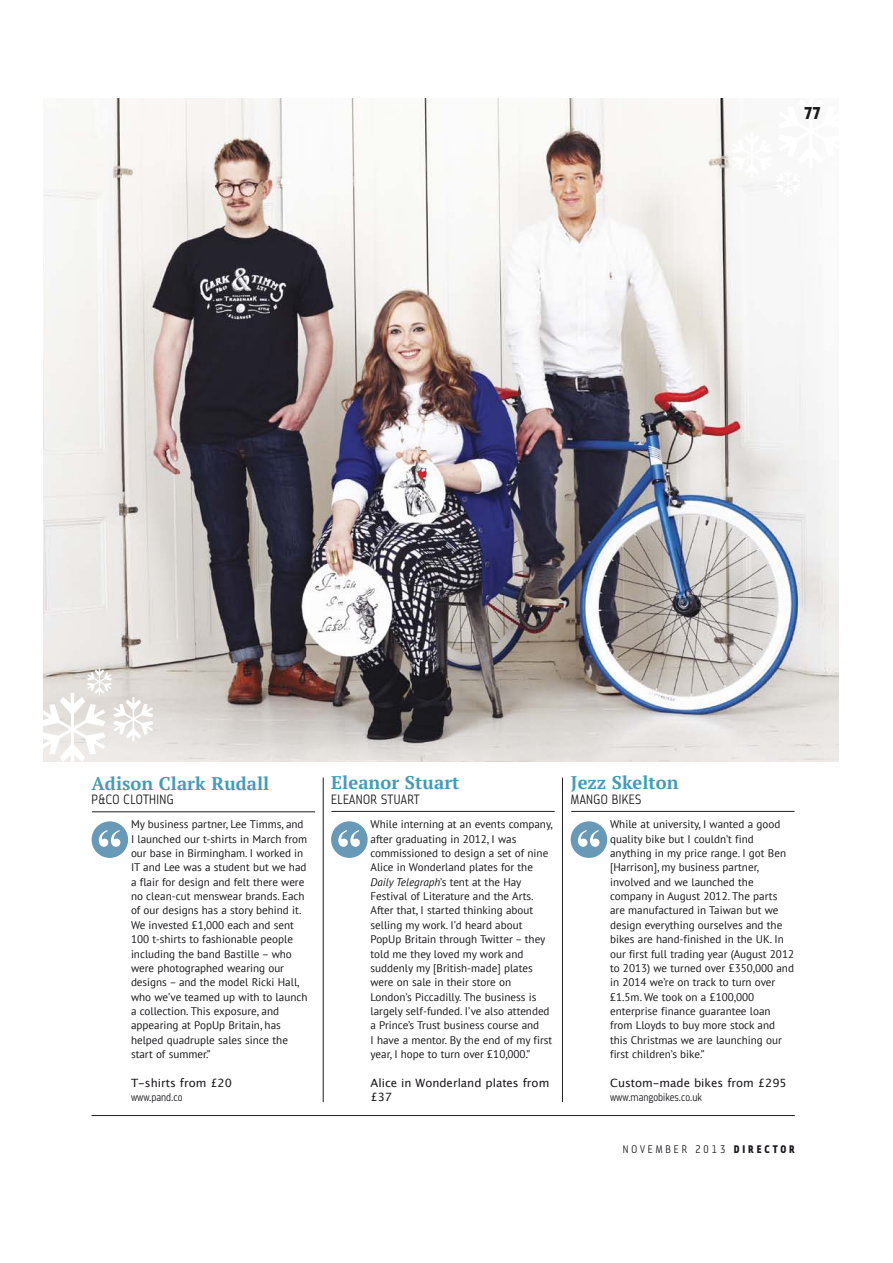
<style>
.page{position:relative;width:893px;height:1263px;background:#fff}
.page>*{position:absolute;margin:0;border:0;box-sizing:border-box;transform-origin:0 0}
.t1{font:700 18.3px "PT Serif";letter-spacing:.005em;color:#459bb7}
.t2{font:800 18.3px "Metroflex Narrow";color:#1b181c}
.t3{font:300 14.4px "Metroflex Narrow";letter-spacing:.025em;color:#1b181c}
.t4{font:300 11.7px "Metroflex Narrow";letter-spacing:.25em;color:#1b181c}
.t5{font:11.4px/14.4px "Lucida Grande";color:#1b181c}
.t6{font:300 11.4px "Metroflex Narrow";color:#1b181c}
.t7{font:11.1px/14.4px "PT Sans";color:#1b181c}
.s1{font-style:italic}
.s2{font-weight:800}
</style>
<div class="page">
<img style="left:43px;top:98px;width:795px;height:664px">
<svg style="left:731px;top:98px;width:107px;height:99px"></svg>
<hr style="left:92px;top:811px;width:223px;height:1px;background:#201e21">
<hr style="left:331px;top:811px;width:223px;height:1px;background:#201e21">
<hr style="left:571px;top:811px;width:223px;height:1px;background:#201e21">
<hr style="left:92px;top:1115px;width:702px;height:1px;background:#201e21">
<hr style="left:562px;top:778px;width:1px;height:324px;background:#201e21">
<hr style="left:323px;top:778px;width:1px;height:324px;background:#201e21">
<div style="left:92px;top:821px;width:36px;height:37px;background:#6899b7;border-radius:50%"></div>
<svg style="left:99px;top:830px;width:21px;height:17px"></svg>
<div style="left:331px;top:821px;width:36px;height:37px;background:#6899b7;border-radius:50%"></div>
<svg style="left:338px;top:830px;width:22px;height:17px"></svg>
<div style="left:570px;top:821px;width:37px;height:37px;background:#6899b7;border-radius:50%"></div>
<svg style="left:578px;top:830px;width:21px;height:17px"></svg>
<svg style="left:43px;top:668px;width:110px;height:94px"></svg>
<h1 class="t2" style="left:804px;top:103px;width:18px">77</h1>
<h1 class="t1" style="left:92px;top:771px;width:179px">Adison Clark Rudall</h1>
<p class="t3" style="left:92px;top:791px;width:84px">P&amp;CO CLOTHING</p>
<p class="t7" style="left:131px;top:817px;width:178px">My business partner, Lee Timms, and<br>I launched our t-shirts in March from our base in Birmingham. I worked in<br>IT and Lee was a student but we had a flair for design and felt there were no clean-cut menswear brands. Each of our designs has a story behind it.<br>We invested £1,000 each and sent<br>100 t-shirts to fashionable people including the band Bastille – who were photographed wearing our designs – and the model Ricki Hall, who we’ve teamed up with to launch a collection. This exposure, and appearing at PopUp Britain, has helped quadruple sales since the start of summer.”</p>
<p class="t5" style="left:131px;top:1076px;width:102px">T-shirts from £20</p>
<p class="t6" style="left:131px;top:1091px;width:53px">www.pand.co</p>
<h1 class="t1" style="left:331px;top:771px;width:130px">Eleanor Stuart</h1>
<p class="t3" style="left:331px;top:791px;width:90px">ELEANOR STUART</p>
<p class="t7" style="left:370px;top:817px;width:183px">While interning at an events company, after graduating in 2012, I was commissioned to design a set of nine Alice in Wonderland plates for the <span class="s1">Daily Telegraph</span>’s tent at the Hay Festival of Literature and the Arts.<br>After that, I started thinking about selling my work. I’d heard about PopUp Britain through Twitter – they told me they loved my work and suddenly my [British-made] plates were on sale in their store on London’s Piccadilly. The business is largely self-funded. I’ve also attended a Prince’s Trust business course and<br>I have a mentor. By the end of my first year, I hope to turn over £10,000.”</p>
<p class="t5" style="left:370px;top:1076px;width:180px">Alice in Wonderland plates from £37</p>
<h1 class="t1" style="left:571px;top:771px;width:109px">Jezz Skelton</h1>
<p class="t3" style="left:571px;top:791px;width:72px">MANGO BIKES</p>
<p class="t7" style="left:610px;top:817px;width:185px">While at university, I wanted a good quality bike but I couldn’t find anything in my price range. I got Ben [Harrison], my business partner, involved and we launched the company in August 2012. The parts are manufactured in Taiwan but we design everything ourselves and the bikes are hand-finished in the UK. In our first full trading year (August 2012 to 2013) we turned over £350,000 and in 2014 we’re on track to turn over £1.5m. We took on a £100,000 enterprise finance guarantee loan from Lloyds to buy more stock and this Christmas we are launching our first children’s bike.”</p>
<p class="t5" style="left:610px;top:1076px;width:178px">Custom-made bikes from £295</p>
<p class="t6" style="left:610px;top:1091px;width:93px">www.mangobikes.co.uk</p>
<p class="t4" style="left:623px;top:1142px;width:173px">NOVEMBER 2013 <span class="s2">DIRECTOR</span></p>
</div>
